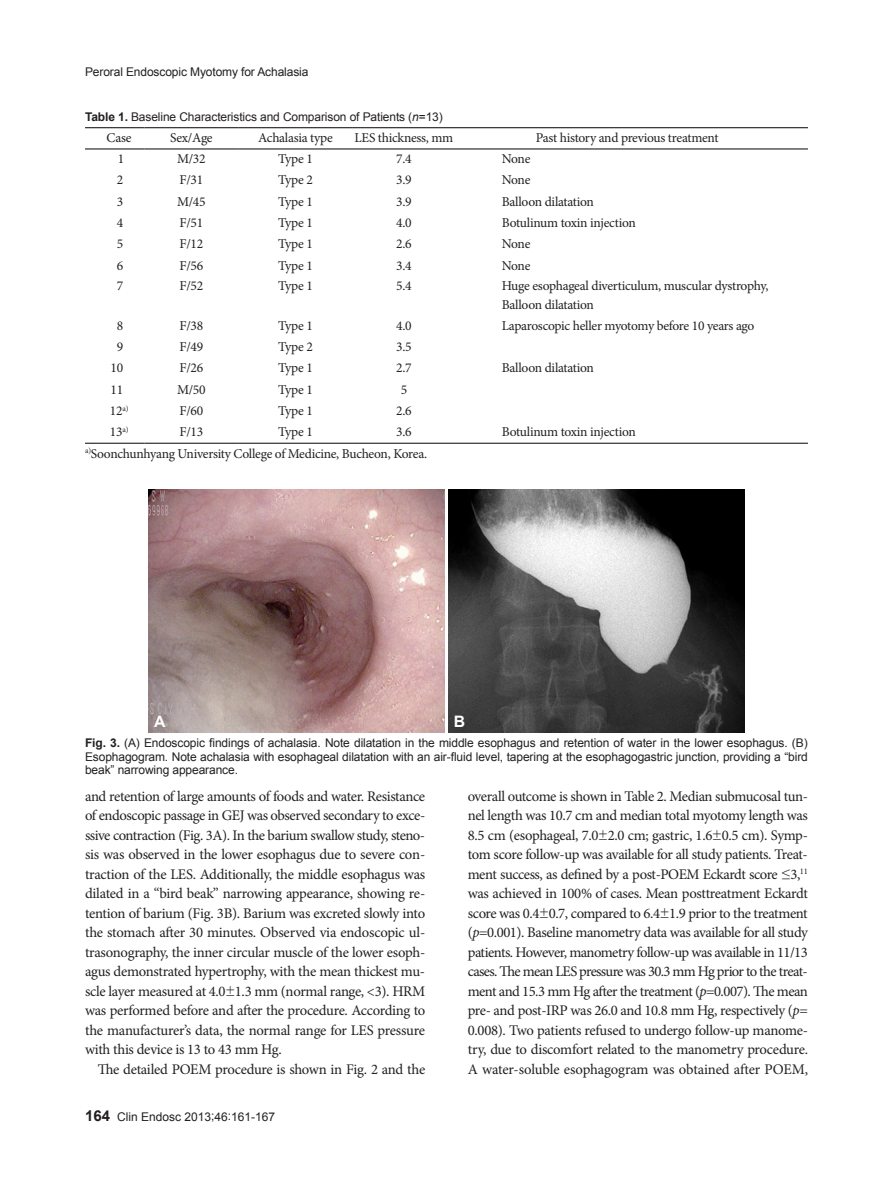
<style>
.page{position:relative;width:893px;height:1191px;background:#fff}
.page>*{position:absolute;margin:0;border:0;box-sizing:border-box;transform-origin:0 0}
.t1{font:700 15.75px "Arial";color:#fff}
.본문{font:14.7px/19.5px "Minion Pro";letter-spacing:-.02em;color:#231f20;text-align:justify}
.표본문{font:13.5px "Minion Pro";letter-spacing:-.02em;color:#231f20}
.표설명{font:13.5px "Minion Pro";letter-spacing:-.025em;color:#231f20}
.그림제목{font:12px/13.5px "Arial";letter-spacing:-.01em;color:#231f20;text-align:justify}
.표제목{font:12px "Arial";letter-spacing:-.01em;color:#231f20}
.s1{font-weight:700}
.s2{font-style:italic}
.s3{font-family:"Garamond"}
.s4{font-weight:700;font-size:15px}
</style>
<div class="page">
<img style="left:149px;top:489px;width:295px;height:243px">
<img style="left:449px;top:489px;width:295px;height:243px">
<hr style="left:85px;top:127px;width:60px;height:1px;background:#231f20">
<hr style="left:145px;top:127px;width:93px;height:1px;background:#231f20">
<hr style="left:238px;top:127px;width:115px;height:1px;background:#231f20">
<hr style="left:353px;top:127px;width:102px;height:1px;background:#231f20">
<hr style="left:455px;top:127px;width:353px;height:1px;background:#231f20">
<hr style="left:85px;top:443px;width:60px;height:1px;background:#231f20">
<hr style="left:145px;top:443px;width:93px;height:1px;background:#231f20">
<hr style="left:238px;top:443px;width:115px;height:1px;background:#231f20">
<hr style="left:353px;top:443px;width:102px;height:1px;background:#231f20">
<hr style="left:455px;top:443px;width:353px;height:1px;background:#231f20">
<hr style="left:85px;top:148px;width:60px;height:1px;background:#231f20">
<hr style="left:145px;top:148px;width:93px;height:1px;background:#231f20">
<hr style="left:238px;top:148px;width:115px;height:1px;background:#231f20">
<hr style="left:353px;top:148px;width:102px;height:1px;background:#231f20">
<hr style="left:455px;top:148px;width:353px;height:1px;background:#231f20">
<p class="그림제목" style="left:85px;top:65px;width:225px">Peroral Endoscopic Myotomy for Achalasia</p>
<p class="표제목" style="left:85px;top:109px;width:359px"><span class="s1">Table 1.</span> Baseline Characteristics and Comparison of Patients (<span class="s2">n</span>=13)</p>
<p class="표본문" style="left:107px;top:129px;width:26px">Case</p>
<p class="표본문" style="left:170px;top:129px;width:44px">Sex/Age</p>
<p class="표본문" style="left:258px;top:129px;width:76px">Achalasia type</p>
<p class="표본문" style="left:355px;top:129px;width:100px">LES thickness, mm</p>
<p class="표본문" style="left:536px;top:129px;width:184px">Past history and previous treatment</p>
<p class="표본문" style="left:118px;top:150px;width:8px">1</p>
<p class="표본문" style="left:177px;top:150px;width:30px">M/32</p>
<p class="표본문" style="left:278px;top:150px;width:36px">Type 1</p>
<p class="표본문" style="left:396px;top:150px;width:17px">7.4</p>
<p class="표본문" style="left:502px;top:150px;width:30px">None</p>
<p class="표본문" style="left:117px;top:171px;width:8px">2</p>
<p class="표본문" style="left:179px;top:171px;width:25px">F/31</p>
<p class="표본문" style="left:278px;top:171px;width:36px">Type 2</p>
<p class="표본문" style="left:396px;top:171px;width:17px">3.9</p>
<p class="표본문" style="left:502px;top:171px;width:30px">None</p>
<p class="표본문" style="left:117px;top:192px;width:8px">3</p>
<p class="표본문" style="left:177px;top:192px;width:30px">M/45</p>
<p class="표본문" style="left:278px;top:192px;width:36px">Type 1</p>
<p class="표본문" style="left:396px;top:192px;width:17px">3.9</p>
<p class="표본문" style="left:502px;top:192px;width:94px">Balloon dilatation</p>
<p class="표본문" style="left:117px;top:214px;width:8px">4</p>
<p class="표본문" style="left:179px;top:214px;width:25px">F/51</p>
<p class="표본문" style="left:278px;top:214px;width:36px">Type 1</p>
<p class="표본문" style="left:396px;top:214px;width:17px">4.0</p>
<p class="표본문" style="left:502px;top:214px;width:136px">Botulinum toxin injection</p>
<p class="표본문" style="left:117px;top:235px;width:8px">5</p>
<p class="표본문" style="left:179px;top:235px;width:25px">F/12</p>
<p class="표본문" style="left:278px;top:235px;width:36px">Type 1</p>
<p class="표본문" style="left:396px;top:235px;width:17px">2.6</p>
<p class="표본문" style="left:502px;top:235px;width:30px">None</p>
<p class="표본문" style="left:117px;top:256px;width:8px">6</p>
<p class="표본문" style="left:179px;top:256px;width:25px">F/56</p>
<p class="표본문" style="left:278px;top:256px;width:36px">Type 1</p>
<p class="표본문" style="left:396px;top:256px;width:17px">3.4</p>
<p class="표본문" style="left:502px;top:256px;width:30px">None</p>
<p class="표본문" style="left:117px;top:277px;width:8px">7</p>
<p class="표본문" style="left:179px;top:277px;width:25px">F/52</p>
<p class="표본문" style="left:278px;top:277px;width:36px">Type 1</p>
<p class="표본문" style="left:396px;top:277px;width:17px">5.4</p>
<p class="표본문" style="left:502px;top:277px;width:268px">Huge esophageal diverticulum, muscular dystrophy,</p>
<p class="표본문" style="left:502px;top:296px;width:94px">Balloon dilatation</p>
<p class="표본문" style="left:117px;top:316px;width:8px">8</p>
<p class="표본문" style="left:179px;top:316px;width:25px">F/38</p>
<p class="표본문" style="left:278px;top:316px;width:36px">Type 1</p>
<p class="표본문" style="left:396px;top:316px;width:17px">4.0</p>
<p class="표본문" style="left:502px;top:316px;width:254px">Laparoscopic heller myotomy before 10 years ago</p>
<p class="표본문" style="left:117px;top:338px;width:8px">9</p>
<p class="표본문" style="left:179px;top:338px;width:25px">F/49</p>
<p class="표본문" style="left:278px;top:338px;width:36px">Type 2</p>
<p class="표본문" style="left:396px;top:338px;width:17px">3.5</p>
<p class="표본문" style="left:111px;top:359px;width:14px">10</p>
<p class="표본문" style="left:179px;top:359px;width:25px">F/26</p>
<p class="표본문" style="left:278px;top:359px;width:36px">Type 1</p>
<p class="표본문" style="left:396px;top:359px;width:17px">2.7</p>
<p class="표본문" style="left:502px;top:359px;width:94px">Balloon dilatation</p>
<p class="표본문" style="left:111px;top:380px;width:14px">11</p>
<p class="표본문" style="left:177px;top:380px;width:30px">M/50</p>
<p class="표본문" style="left:278px;top:380px;width:36px">Type 1</p>
<p class="표본문" style="left:401px;top:380px;width:8px">5</p>
<p class="표본문" style="left:110px;top:401px;width:20px">12<sup>a)</sup></p>
<p class="표본문" style="left:179px;top:401px;width:25px">F/60</p>
<p class="표본문" style="left:278px;top:401px;width:36px">Type 1</p>
<p class="표본문" style="left:396px;top:401px;width:17px">2.6</p>
<p class="표본문" style="left:110px;top:422px;width:20px">13<sup>a)</sup></p>
<p class="표본문" style="left:179px;top:422px;width:25px">F/13</p>
<p class="표본문" style="left:278px;top:422px;width:36px">Type 1</p>
<p class="표본문" style="left:396px;top:422px;width:17px">3.6</p>
<p class="표본문" style="left:502px;top:422px;width:136px">Botulinum toxin injection</p>
<p class="표설명" style="left:85px;top:444px;width:344px"><sup>a)</sup>Soonchunhyang University College of Medicine, Bucheon, Korea.</p>
<p class="t1" style="left:154px;top:711px;width:13px">A</p>
<p class="t1" style="left:454px;top:711px;width:13px">B</p>
<p class="그림제목" style="left:85px;top:736px;width:724px"><span class="s1">Fig. 3.</span> (A) Endoscopic findings of achalasia. Note dilatation in the middle esophagus and retention of water in the lower esophagus. (B)<br>Esophagogram. Note achalasia with esophageal dilatation with an air-fluid level, tapering at the esophagogastric junction, providing a “bird beak” narrowing appearance.</p>
<p class="본문" style="left:85px;top:786px;width:342px">and retention of large amounts of foods and water. Resistance of endoscopic passage in GEJ was observed secondary to exce&shy;ssive contraction (Fig. 3A). In the barium swallow study, steno&shy;sis was observed in the lower esophagus due to severe con&shy;traction of the LES. Additionally, the middle esophagus was dilated in a “bird beak” narrowing appearance, showing re&shy;tention of barium (Fig. 3B). Barium was excreted slowly into the stomach after 30 minutes. Observed via endoscopic ul&shy;trasonography, the inner circular muscle of the lower esoph&shy;agus demonstrated hypertrophy, with the mean thickest mu&shy;scle layer measured at 4.0<span class="s3">±</span>1.3 mm (normal range, &lt;3). HRM was performed before and after the procedure. According to the manufacturer’s data, the normal range for LES pressure with this device is 13 to 43 mm Hg.</p>
<p class="본문" style="left:98px;top:1059px;width:329px">The detailed POEM procedure is shown in Fig. 2 and the</p>
<p class="그림제목" style="left:85px;top:1110px;width:192px"><span class="s4">164</span> Clin Endosc 2013;46:161-167</p>
<p class="본문" style="left:468px;top:786px;width:342px">overall outcome is shown in Table 2. Median submucosal tun&shy;nel length was 10.7 cm and median total myotomy length was 8.5 cm (esophageal, 7.0<span class="s3">±</span>2.0 cm; gastric, 1.6<span class="s3">±</span>0.5 cm). Symp&shy;tom score follow-up was available for all study patients. Treat&shy;ment success, as defined by a post-POEM Eckardt score <span class="s3">≤</span>3,<sup>11 </sup>was achieved in 100% of cases. Mean posttreatment Eckardt score was 0.4<span class="s3">±</span>0.7, compared to 6.4<span class="s3">±</span>1.9 prior to the treatment (<span class="s2">p</span>=0.001). Baseline manometry data was available for all study patients. However, manometry follow-up was available in 11/13 cases. The mean LES pressure was 30.3 mm Hg prior to the treat&shy;ment and 15.3 mm Hg after the treatment (<span class="s2">p</span>=0.007). The mean pre- and post-IRP was 26.0 and 10.8 mm Hg, respectively (<span class="s2">p</span>= 0.008). Two patients refused to undergo follow-up manome&shy;try, due to discomfort related to the manometry procedure.<br>A water-soluble esophagogram was obtained after POEM,</p>
</div>
